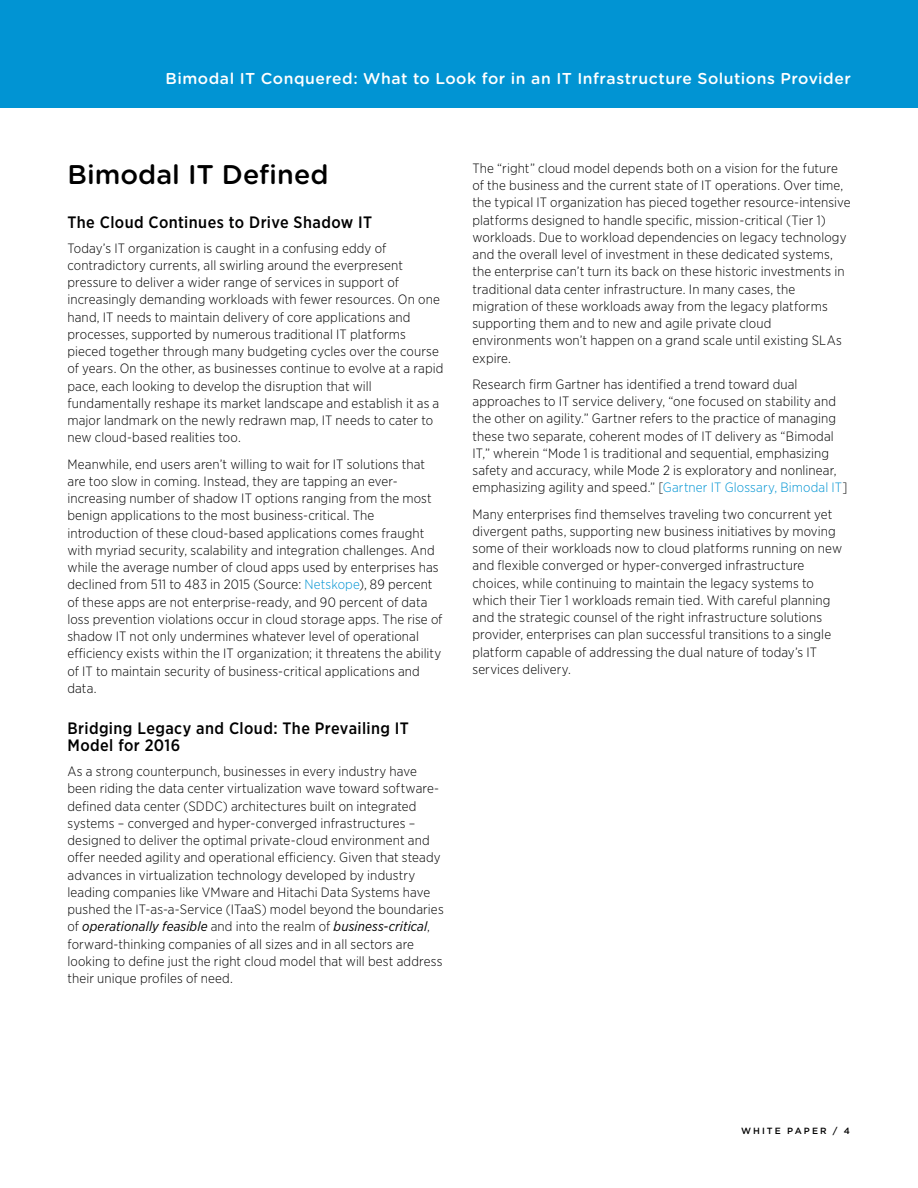
<style>
.page{position:relative;width:918px;height:1188px;background:#fff}
.page>*{position:absolute;margin:0;border:0;box-sizing:border-box;transform-origin:0 0}
.t1{font:500 27px "Gotham Rounded";color:#000}
.t2{font:500 16.5px/17.2px "Gotham Narrow";letter-spacing:.025em;color:#000}
.t3{font:500 15.75px "Gotham Rounded";letter-spacing:.03em;color:#fff}
.t4{font:300 13.5px/17.2px "Gotham Narrow";letter-spacing:.01em;color:#000}
.t5{font:500 9px "Gotham";letter-spacing:.23em;color:#000}
.s1{color:#0194d3}
.s2{font-weight:400;font-style:italic}
</style>
<div class="page">
<div style="left:0;top:0;width:918px;height:108px;background:#0194d3"></div>
<p class="t3" style="left:165px;top:67px;width:687px">Bimodal IT Conquered: What to Look for in an IT Infrastructure Solutions Provider</p>
<h1 class="t1" style="left:68px;top:155px;width:262px">Bimodal IT Defined</h1>
<p class="t2" style="left:68px;top:213px;width:306px">The Cloud Continues to Drive Shadow IT</p>
<p class="t4" style="left:68px;top:239px;width:377px">Today’s IT organization is caught in a confusing eddy of contradictory currents, all swirling around the everpresent pressure to deliver a wider range of services in support of increasingly demanding workloads with fewer resources. On one hand, IT needs to maintain delivery of core applications and processes, supported by numerous traditional IT platforms pieced together through many budgeting cycles over the course of years. On the other, as businesses continue to evolve at a rapid pace, each looking to develop the disruption that will fundamentally reshape its market landscape and establish it as a major landmark on the newly redrawn map, IT needs to cater to new cloud-based realities too.</p>
<p class="t4" style="left:68px;top:455px;width:377px">Meanwhile, end users aren’t willing to wait for IT solutions that are too slow in coming. Instead, they are tapping an ever&shy;increasing number of shadow IT options ranging from the most benign applications to the most business-critical. The introduction of these cloud-based applications comes fraught with myriad security, scalability and integration challenges. And while the average number of cloud apps used by enterprises has declined from 511 to 483 in 2015 (Source: <span class="s1">Netskope</span>), 89 percent of these apps are not enterprise-ready, and 90 percent of data loss prevention violations occur in cloud storage apps. The rise of shadow IT not only undermines whatever level of operational efficiency exists within the IT organization; it threatens the ability of IT to maintain security of business-critical applications and data.</p>
<p class="t2" style="left:68px;top:719px;width:343px">Bridging Legacy and Cloud: The Prevailing IT<br>Model for 2016</p>
<p class="t4" style="left:67px;top:762px;width:378px">As a strong counterpunch, businesses in every industry have been riding the data center virtualization wave toward software&shy;defined data center (SDDC) architectures built on integrated systems – converged and hyper-converged infrastructures – designed to deliver the optimal private-cloud environment and offer needed agility and operational efficiency. Given that steady advances in virtualization technology developed by industry leading companies like VMware and Hitachi Data Systems have pushed the IT-as-a-Service (ITaaS) model beyond the boundaries of <span class="s2">operationally feasible</span> and into the realm of <span class="s2">business-critical</span>, forward-thinking companies of all sizes and in all sectors are looking to define just the right cloud model that will best address their unique profiles of need.</p>
<p class="t4" style="left:472px;top:159px;width:380px">The “right” cloud model depends both on a vision for the future of the business and the current state of IT operations. Over time, the typical IT organization has pieced together resource-intensive platforms designed to handle specific, mission-critical (Tier 1) workloads. Due to workload dependencies on legacy technology and the overall level of investment in these dedicated systems, the enterprise can’t turn its back on these historic investments in traditional data center infrastructure. In many cases, the migration of these workloads away from the legacy platforms supporting them and to new and agile private cloud environments won’t happen on a grand scale until existing SLAs expire.</p>
<p class="t4" style="left:472px;top:375px;width:377px">Research firm Gartner has identified a trend toward dual approaches to IT service delivery, “one focused on stability and the other on agility.” Gartner refers to the practice of managing these two separate, coherent modes of IT delivery as “Bimodal IT,” wherein “Mode 1 is traditional and sequential, emphasizing safety and accuracy, while Mode 2 is exploratory and nonlinear, emphasizing agility and speed.” [<span class="s1">Gartner IT Glossary, Bimodal IT</span>]</p>
<p class="t4" style="left:472px;top:505px;width:371px">Many enterprises find themselves traveling two concurrent yet divergent paths, supporting new business initiatives by moving some of their workloads now to cloud platforms running on new and flexible converged or hyper-converged infrastructure choices, while continuing to maintain the legacy systems to which their Tier 1 workloads remain tied. With careful planning and the strategic counsel of the right infrastructure solutions provider, enterprises can plan successful transitions to a single platform capable of addressing the dual nature of today’s IT services delivery.</p>
<p class="t5" style="left:741px;top:1125px;width:111px">WHITE PAPER / 4</p>
</div>
